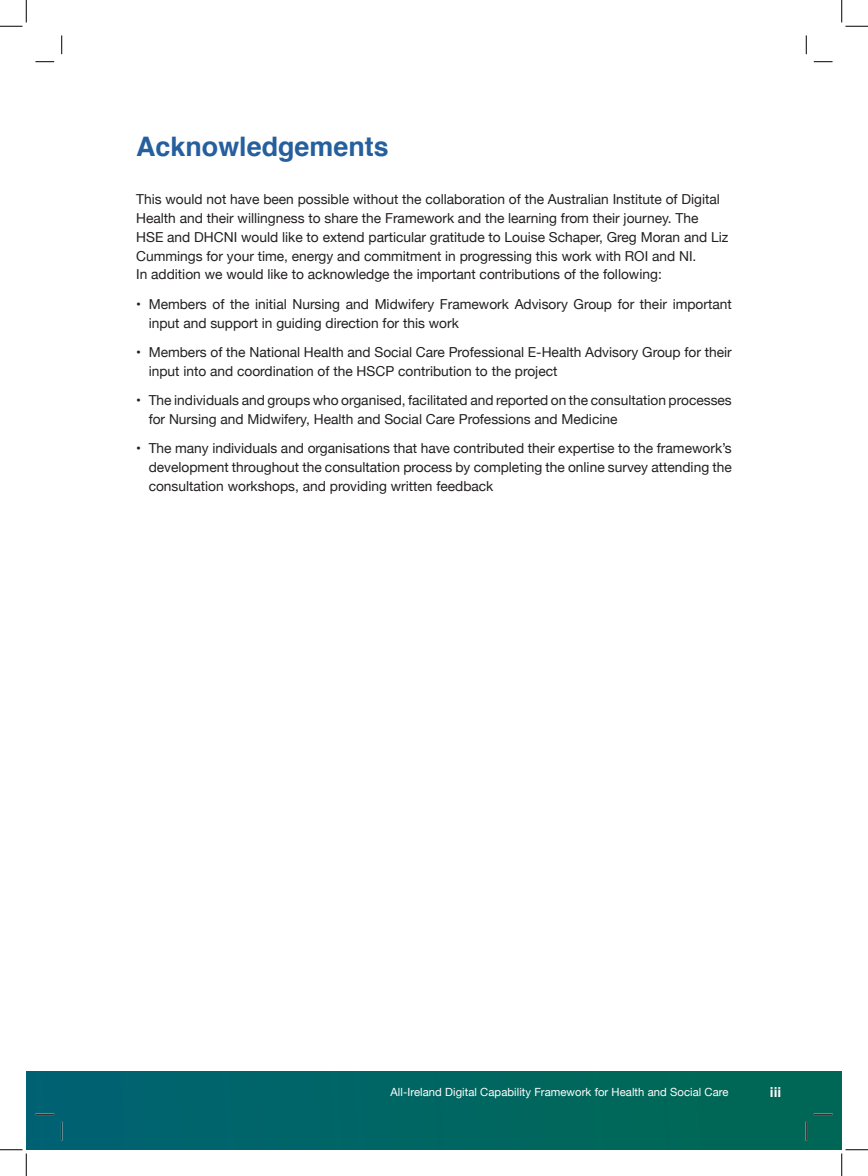
<style>
.page{position:relative;width:868px;height:1176px;background:#fff}
.page>*{position:absolute;margin:0;border:0;box-sizing:border-box;transform-origin:0 0}
.T{font:700 26.88px "Helvetica";color:#265f9d}
.T-2{font:13.75px/18.8px "Helvetica Neue";color:#231f20}
.t1{font:700 13.75px "Helvetica";color:#fff}
.t2{font:11.25px "Helvetica Neue";letter-spacing:.005em;color:#fff}
</style>
<div class="page">
<div style="left:26px;top:1072px;width:815px;height:77px;background:linear-gradient(to right,#006373,#006852)"></div>
<svg style="left:35px;top:61px;width:19px;height:1px"></svg>
<svg style="left:813px;top:61px;width:19px;height:1px"></svg>
<svg style="left:35px;top:1113px;width:19px;height:2px"></svg>
<svg style="left:813px;top:1113px;width:19px;height:2px"></svg>
<svg style="left:61px;top:35px;width:1px;height:19px"></svg>
<svg style="left:61px;top:1122px;width:1px;height:18px"></svg>
<svg style="left:805px;top:35px;width:2px;height:19px"></svg>
<svg style="left:805px;top:1122px;width:2px;height:18px"></svg>
<svg style="left:0;top:0;width:27px;height:27px"></svg>
<svg style="left:0;top:1149px;width:27px;height:27px"></svg>
<svg style="left:841px;top:0;width:26px;height:27px"></svg>
<svg style="left:841px;top:1149px;width:26px;height:27px"></svg>
<p class="T" style="left:136px;top:125px;width:254px">Acknowledgements</p>
<p class="T-2" style="left:136px;top:191px;width:593px">This would not have been possible without the collaboration of the Australian Institute of Digital Health and their willingness to share the Framework and the learning from their journey. The HSE and DHCNI would like to extend particular gratitude to Louise Schaper, Greg Moran and Liz Cummings for your time, energy and commitment in progressing this work with ROI and NI.</p>
<p class="T-2" style="left:136px;top:266px;width:527px">In addition we would like to acknowledge the important contributions of the following:</p>
<p class="T-2" style="left:149px;top:295px;width:584px;text-indent:-12px">• Members of the initial Nursing and Midwifery Framework Advisory Group for their important input and support in guiding direction for this work</p>
<p class="T-2" style="left:149px;top:343px;width:584px;text-indent:-12px">• Members of the National Health and Social Care Professional E-Health Advisory Group for their input into and coordination of the HSCP contribution to the project</p>
<p class="T-2" style="left:149px;top:392px;width:584px;text-indent:-12px">• The individuals and groups who organised, facilitated and reported on the consultation processes for Nursing and Midwifery, Health and Social Care Professions and Medicine</p>
<p class="T-2" style="left:149px;top:440px;width:584px;text-align:justify;text-indent:-12px">• The many individuals and organisations that have contributed their expertise to the framework’s development throughout the consultation process by completing the online survey attending the consultation workshops, and providing written feedback</p>
<p class="t2" style="left:390px;top:1084px;width:339px">All-Ireland Digital Capability Framework for Health and Social Care</p>
<p class="t1" style="left:769px;top:1081px;width:13px">iii</p>
</div>
